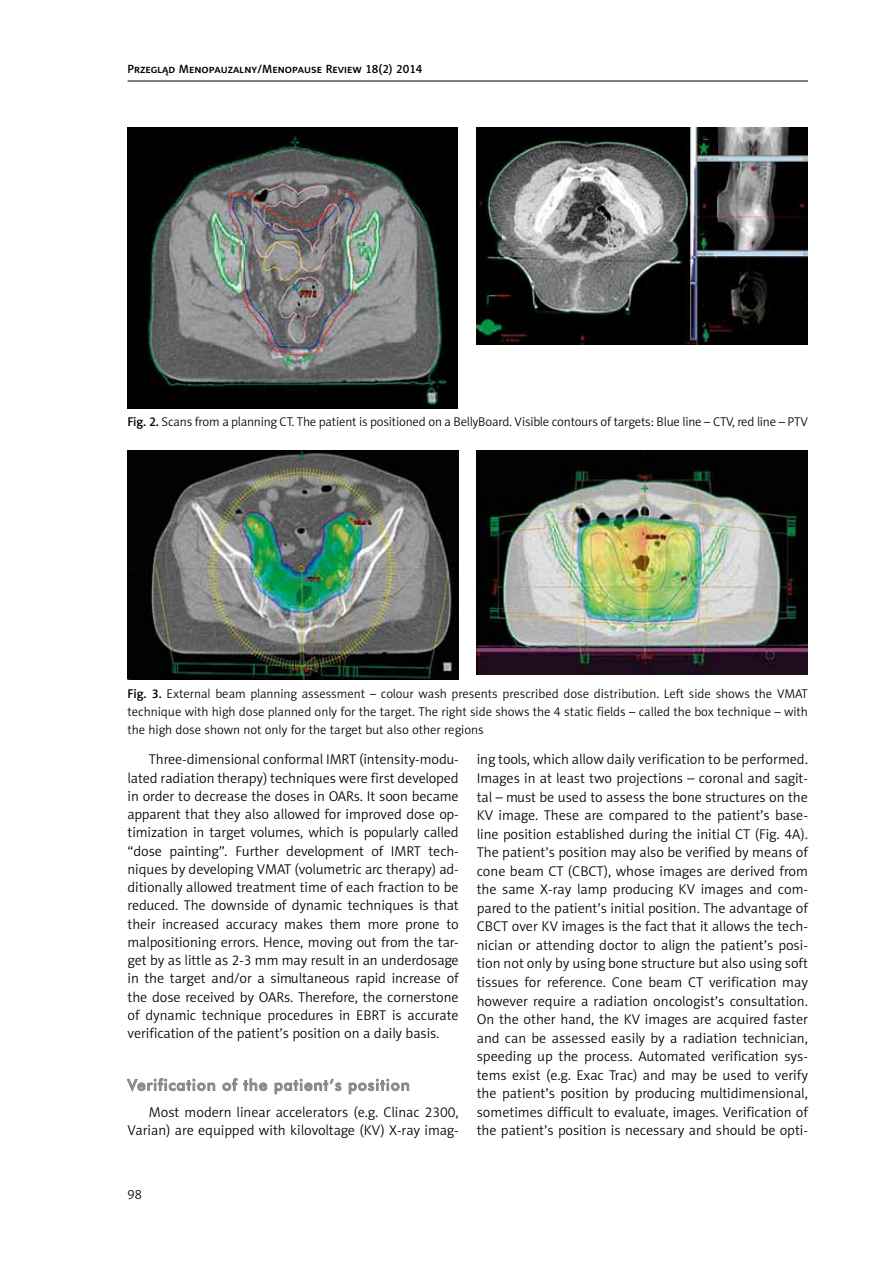
<style>
.page{position:relative;width:893px;height:1263px;background:#fff}
.page>*{position:absolute;margin:0;border:0;box-sizing:border-box;transform-origin:0 0}
.t1{font:15px "Futura Md PL";letter-spacing:.06em;color:#878787}
.t2{font:14.25px/18.6px "Naomi Sans EFN Light";color:#000;text-align:justify}
.t3{font:13.5px "Naomi Sans EFNTT Light";color:#000}
.t4{font:12.75px/18px "Naomi Sans EFN Light";letter-spacing:-.01em;color:#000;text-align:justify}
.t5{font:12px "Naomi Sans EFN Medium";color:#000}
.s1{font-family:"Naomi Sans EFN Medium"}
.s2{font-family:"Naomi Sans EFN";font-style:italic}
</style>
<div class="page">
<hr style="left:128px;top:81px;width:680px;height:1px;background:#000">
<svg style="left:126px;top:1078px;width:90px;height:14px"></svg>
<svg style="left:222px;top:1078px;width:46px;height:13px"></svg>
<svg style="left:274px;top:1078px;width:68px;height:16px"></svg>
<svg style="left:348px;top:1079px;width:61px;height:15px"></svg>
<img style="left:128px;top:128px;width:330px;height:280px">
<img style="left:477px;top:128px;width:331px;height:216px">
<img style="left:128px;top:451px;width:331px;height:229px">
<img style="left:477px;top:451px;width:331px;height:224px">
<p class="t5" style="left:128px;top:61px;width:296px">Przegląd Menopauzalny/Menopause Review 18(2) 2014</p>
<p class="t4" style="left:128px;top:413px;width:682px"><span class="s1">Fig. 2.</span> Scans from a planning CT. The patient is positioned on a BellyBoard. Visible contours of targets: Blue line – CTV, red line – PTV</p>
<p class="t4" style="left:128px;top:685px;width:682px"><span class="s1">Fig. 3.</span> External beam planning assessment – colour wash presents prescribed dose distribution. Left side shows the VMAT technique with high dose planned only for the target. The right side shows the 4 static fields – called the box technique – with the high dose shown not only for the target but also other regions</p>
<p class="t2" style="left:128px;top:750px;width:333px;text-indent:21px">Three-dimensional conformal IMRT (intensity-modu&shy;lated radiation therapy) techniques were first developed in order to decrease the doses in OARs. It soon became apparent that they also allowed for improved dose op&shy;timization in target volumes, which is popularly called “dose painting”<span class="s2">.</span> Further development of IMRT tech&shy;niques by developing VMAT (volumetric arc therapy) ad&shy;ditionally allowed treatment time of each fraction to be reduced. The downside of dynamic techniques is that their increased accuracy makes them more prone to malpositioning errors. Hence, moving out from the tar&shy;get by as little as 2-3 mm may result in an underdosage in the target and/or a simultaneous rapid increase of the dose received by OARs. Therefore, the cornerstone of dynamic technique procedures in EBRT is accurate verification of the patient’s position on a daily basis.</p>
<p class="t1" style="left:128px;top:1075px;width:284px">Verification of the patient’s position</p>
<p class="t2" style="left:128px;top:1103px;width:333px;text-align:right">Most modern linear accelerators (e.g. Clinac 2300,<br>Varian) are equipped with kilovoltage (KV) X-ray imag-</p>
<p class="t2" style="left:477px;top:750px;width:333px">ing tools, which allow daily verification to be performed.<br>Images in at least two projections – coronal and sagit&shy;tal – must be used to assess the bone structures on the KV image. These are compared to the patient’s base&shy;line position established during the initial CT (Fig. 4A).<br>The patient’s position may also be verified by means of cone beam CT (CBCT), whose images are derived from the same X-ray lamp producing KV images and com&shy;pared to the patient’s initial position. The advantage of CBCT over KV images is the fact that it allows the tech&shy;nician or attending doctor to align the patient’s posi&shy;tion not only by using bone structure but also using soft tissues for reference. Cone beam CT verification may however require a radiation oncologist’s consultation.<br>On the other hand, the KV images are acquired faster and can be assessed easily by a radiation technician, speeding up the process. Automated verification sys&shy;tems exist (e.g. Exac Trac) and may be used to verify the patient’s position by producing multidimensional, sometimes difficult to evaluate, images. Verification of the patient’s position is necessary and should be opti-</p>
<p class="t3" style="left:128px;top:1187px;width:16px">98</p>
</div>
